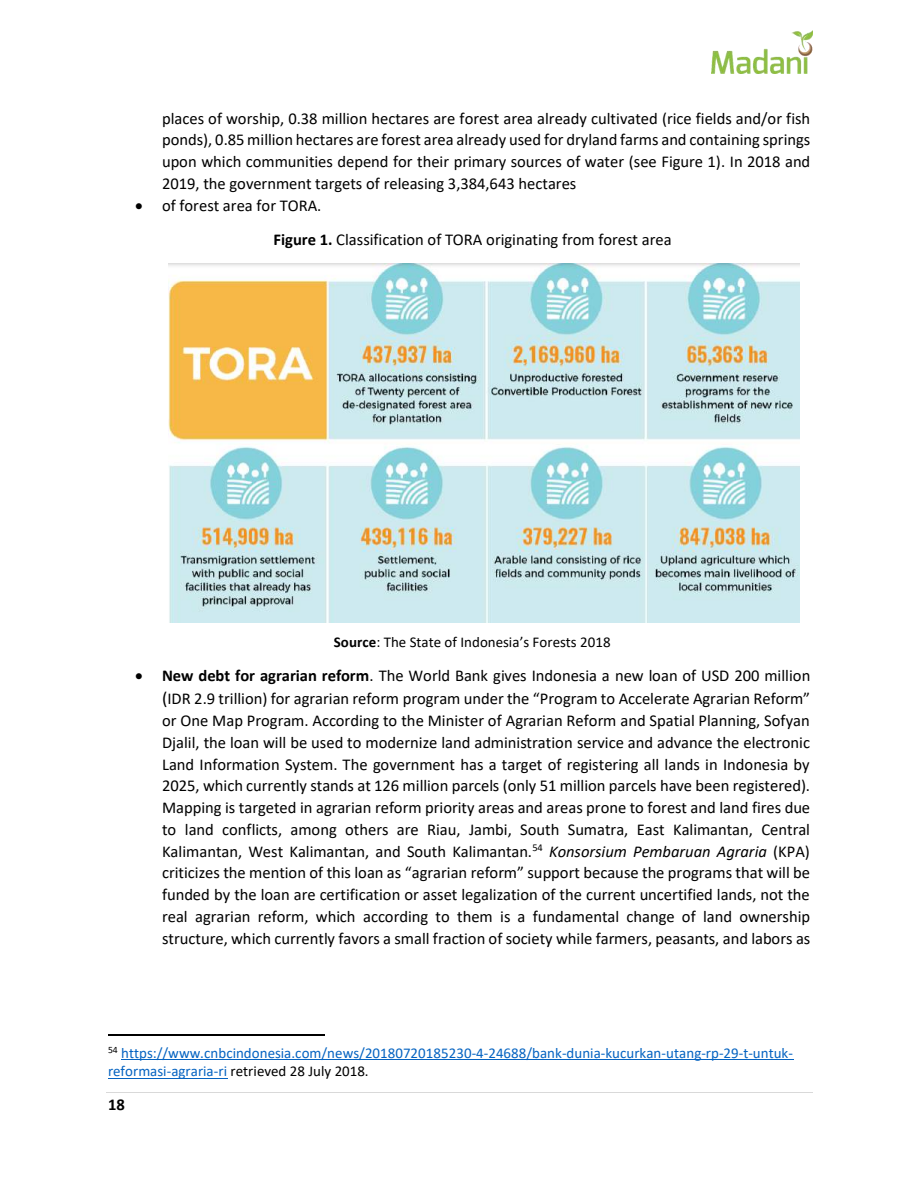
<style>
.page{position:relative;width:918px;height:1188px;background:#fff}
.page>*{position:absolute;margin:0;border:0;box-sizing:border-box;transform-origin:0 0}
.t1{font:16.5px/21.9px "Calibri";color:#000;text-align:justify}
.t2{font:700 16.5px "Calibri";color:#000}
.t3{font:15px/18.1px "Calibri";color:#0563c1}
.t4{font:15px "Calibri";letter-spacing:.005em;color:#000}
.s1{font-weight:700}
.s2{font-size:18px}
.s3{font-style:italic}
.s4{color:#000}
</style>
<div class="page">
<hr style="left:106px;top:1092px;width:706px;height:1px;background:#d9d9d9">
<img style="left:711px;top:31px;width:101px;height:43px">
<hr style="left:108px;top:1035px;width:216px;height:1px;background:#000">
<hr style="left:121px;top:1059px;width:672px;height:1px;background:#0563c1">
<hr style="left:108px;top:1078px;width:119px;height:1px;background:#0563c1">
<img style="left:169px;top:264px;width:631px;height:359px">
<p class="t1" style="left:162px;top:109px;width:650px">places of worship, 0.38 million hectares are forest area already cultivated (rice fields and/or fish ponds), 0.85 million hectares are forest area already used for dryland farms and containing springs upon which communities depend for their primary sources of water (see Figure 1). In 2018 and 2019, the government targets of releasing 3,384,643 hectares</p>
<p class="t1" style="left:273px;top:190px;width:400px;line-height:33.6px;text-indent:-138px">• of forest area for TORA.<br><span class="s1">Figure 1.</span> Classification of TORA originating from forest area</p>
<p class="t4" style="left:334px;top:635px;width:278px"><span class="s1">Source</span>: The State of Indonesia’s Forests 2018</p>
<p class="t1" style="left:162px;top:666px;width:650px;text-indent:-27px">• <span class="s1">New debt for agrarian reform</span>. The World Bank gives Indonesia a new loan of USD 200 million <span class="s2">(</span>IDR 2.9 trillion) for agrarian reform program under the “Program to Accelerate Agrarian Reform” or One Map Program. According to the Minister of Agrarian Reform and Spatial Planning, Sofyan Djalil, the loan will be used to modernize land administration service and advance the electronic Land Information System. The government has a target of registering all lands in Indonesia by 2025, which currently stands at 126 million parcels (only 51 million parcels have been registered).<br>Mapping is targeted in agrarian reform priority areas and areas prone to forest and land fires due to land conflicts, among others are Riau, Jambi, South Sumatra, East Kalimantan, Central Kalimantan, West Kalimantan, and South Kalimantan.<sup>54</sup> <span class="s3">Konsorsium Pembaruan Agraria</span> (KPA) criticizes the mention of this loan as “agrarian reform” support because the programs that will be funded by the loan are certification or asset legalization of the current uncertified lands, not the real agrarian reform, which according to them is a fundamental change of land ownership structure, which currently favors a small fraction of society while farmers, peasants, and labors as</p>
<p class="t3" style="left:108px;top:1045px;width:687px"><sup>54</sup> https://www.cnbcindonesia.com/news/20180720185230-4-24688/bank-dunia-kucurkan-utang-rp-29-t-untuk&shy;reformasi-agraria-ri <span class="s4">retrieved 28 July 2018.</span></p>
<p class="t2" style="left:108px;top:1097px;width:18px">18</p>
</div>
